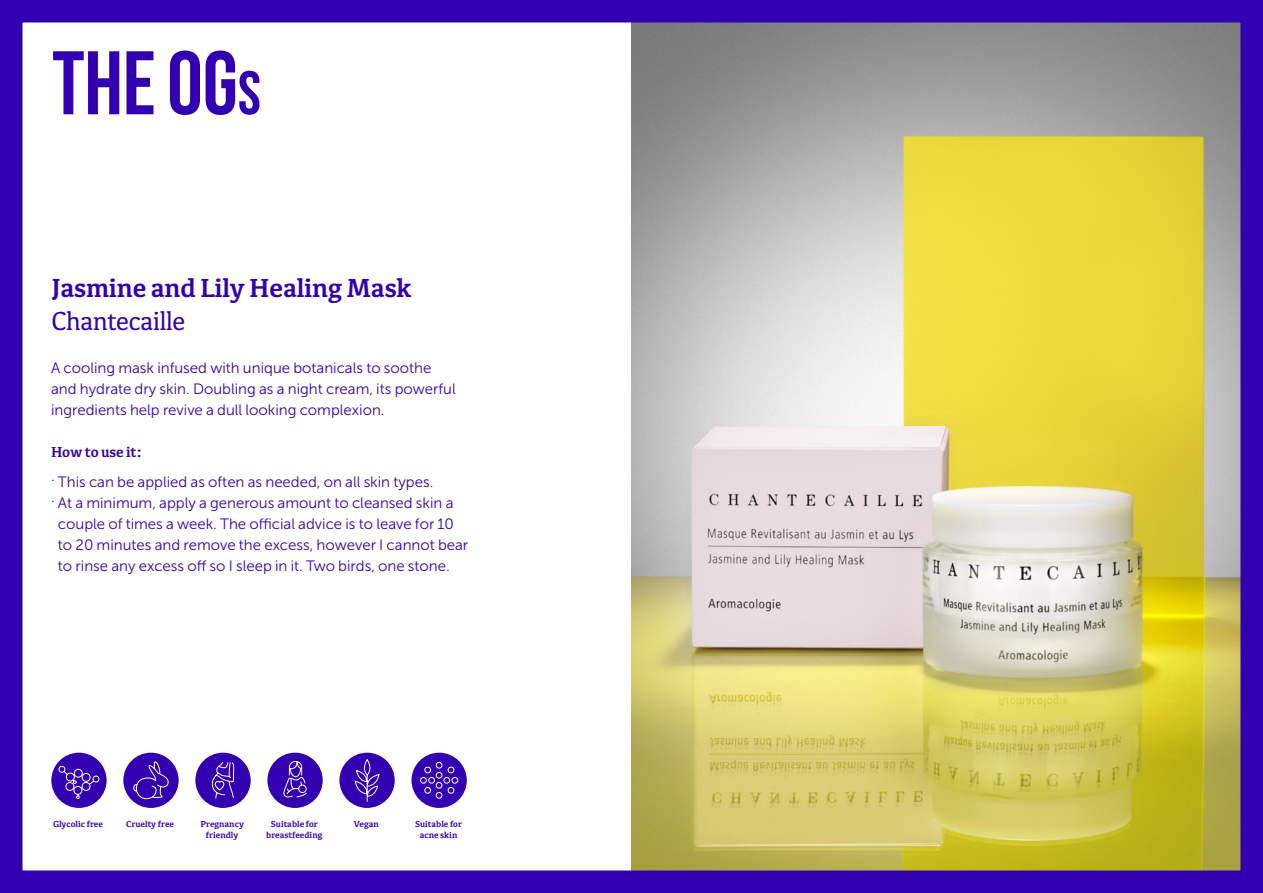
<style>
.page{position:relative;width:1263px;height:893px;background:#fff}
.page>*{position:absolute;margin:0;border:0;box-sizing:border-box;transform-origin:0 0}
.t1{font:700 90px "Bebas Neue";color:#3300b1}
.t2{font:700 27px "Kefa III";letter-spacing:-.01em;color:#3300b1}
.t3{font:27px "Kefa III";letter-spacing:-.01em;color:#3300b1}
.t4{font:15px/21px "Museo Sans 300";color:#3300b1}
.t5{font:700 15px "Kefa III";letter-spacing:-.01em;color:#3300b1}
.t6{font:700 9px/11.2px "Kefa III";color:#3300b1;text-align:center}
.s1{font-size:61.5px}
</style>
<div class="page">
<div style="left:411px;top:753px;width:56px;height:55px;background:#3300b1;border-radius:50%"></div>
<svg style="left:420px;top:762px;width:38px;height:36px"></svg>
<img style="left:631px;top:23px;width:609px;height:847px">
<div style="left:0;top:0;width:1263px;height:893px;border:22px solid #3300b1"></div>
<div style="left:195px;top:753px;width:56px;height:55px;background:#3300b1;border-radius:50%"></div>
<svg style="left:212px;top:762px;width:22px;height:36px"></svg>
<div style="left:123px;top:753px;width:56px;height:55px;background:#3300b1;border-radius:50%"></div>
<svg style="left:133px;top:761px;width:36px;height:38px"></svg>
<div style="left:51px;top:753px;width:56px;height:55px;background:#3300b1;border-radius:50%"></div>
<svg style="left:59px;top:766px;width:40px;height:33px"></svg>
<div style="left:267px;top:753px;width:56px;height:55px;background:#3300b1;border-radius:50%"></div>
<svg style="left:283px;top:761px;width:24px;height:36px"></svg>
<div style="left:339px;top:753px;width:56px;height:55px;background:#3300b1;border-radius:50%"></div>
<svg style="left:355px;top:759px;width:24px;height:43px"></svg>
<h1 class="t1" style="left:52px;top:34px;width:210px">The OG<span class="s1">s</span></h1>
<h2 class="t2" style="left:51px;top:270px;width:362px">Jasmine and Lily Healing Mask</h2>
<h2 class="t3" style="left:51px;top:303px;width:136px">Chantecaille</h2>
<p class="t4" style="left:51px;top:357px;width:406px">A cooling mask infused with unique botanicals to soothe and hydrate dry skin. Doubling as a night cream, its powerful ingredients help revive a dull looking complexion.</p>
<p class="t5" style="left:51px;top:441px;width:93px">How to use it:</p>
<p class="t4" style="left:51px;top:471px;width:384px">. This can be applied as often as needed, on all skin types.</p>
<p class="t4" style="left:51px;top:492px;width:404px">. At a minimum, apply a generous amount to cleansed skin a</p>
<p class="t4" style="left:58px;top:513px;width:397px">couple of times a week. The official advice is to leave for 10</p>
<p class="t4" style="left:58px;top:534px;width:412px">to 20 minutes and remove the excess, however I cannot bear</p>
<p class="t4" style="left:58px;top:555px;width:393px">to rinse any excess off so I sleep in it. Two birds, one stone.</p>
<p class="t6" style="left:53px;top:818px;width:52px">Glycolic free</p>
<p class="t6" style="left:126px;top:818px;width:50px">Cruelty free</p>
<p class="t6" style="left:266px;top:818px;width:58px">Suitable for breastfeeding</p>
<p class="t6" style="left:200px;top:818px;width:45px">Pregnancy</p>
<p class="t6" style="left:354px;top:818px;width:26px">Vegan</p>
<p class="t6" style="left:206px;top:829px;width:34px">friendly</p>
<p class="t6" style="left:415px;top:818px;width:49px">Suitable for acne skin</p>
</div>
